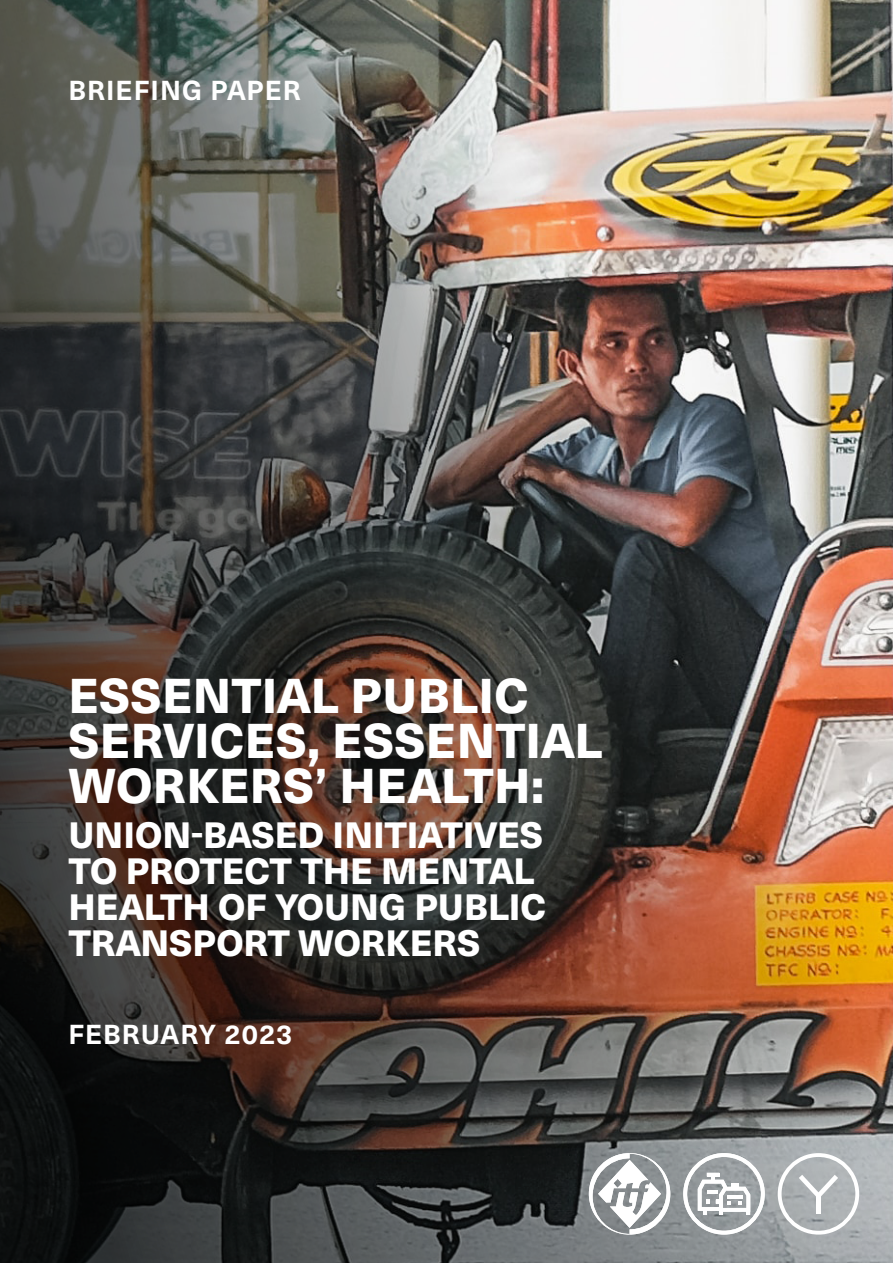
<style>
.page{position:relative;width:893px;height:1263px;background:#fff}
.page>*{position:absolute;margin:0;border:0;box-sizing:border-box;transform-origin:0 0}
.t1{font:800 48px/45px "Neue Haas Unica W1 G";letter-spacing:.01em;color:#fff}
.t2{font:800 36px/36px "Neue Haas Unica W1 G";color:#fff}
.t3{font:700 27px "Neue Haas Unica W1 G";letter-spacing:.04em;color:#fff}
</style>
<div class="page">
<img style="left:0;top:0;width:893px;height:1263px">
<svg style="left:778px;top:1153px;width:81px;height:81px"></svg>
<svg style="left:589px;top:1153px;width:81px;height:81px"></svg>
<svg style="left:683px;top:1153px;width:82px;height:81px"></svg>
<p class="t3" style="left:68px;top:70px;width:234px">BRIEFING PAPER</p>
<h1 class="t1" style="left:68px;top:670px;width:535px">ESSENTIAL PUBLIC<br>SERVICES, ESSENTIAL<br>WORKERS’ HEALTH:</h1>
<p class="t2" style="left:68px;top:815px;width:479px">UNION-BASED INITIATIVES<br>TO PROTECT THE MENTAL<br>HEALTH OF YOUNG PUBLIC<br>TRANSPORT WORKERS</p>
<p class="t3" style="left:68px;top:1014px;width:225px">FEBRUARY 2023</p>
</div>
